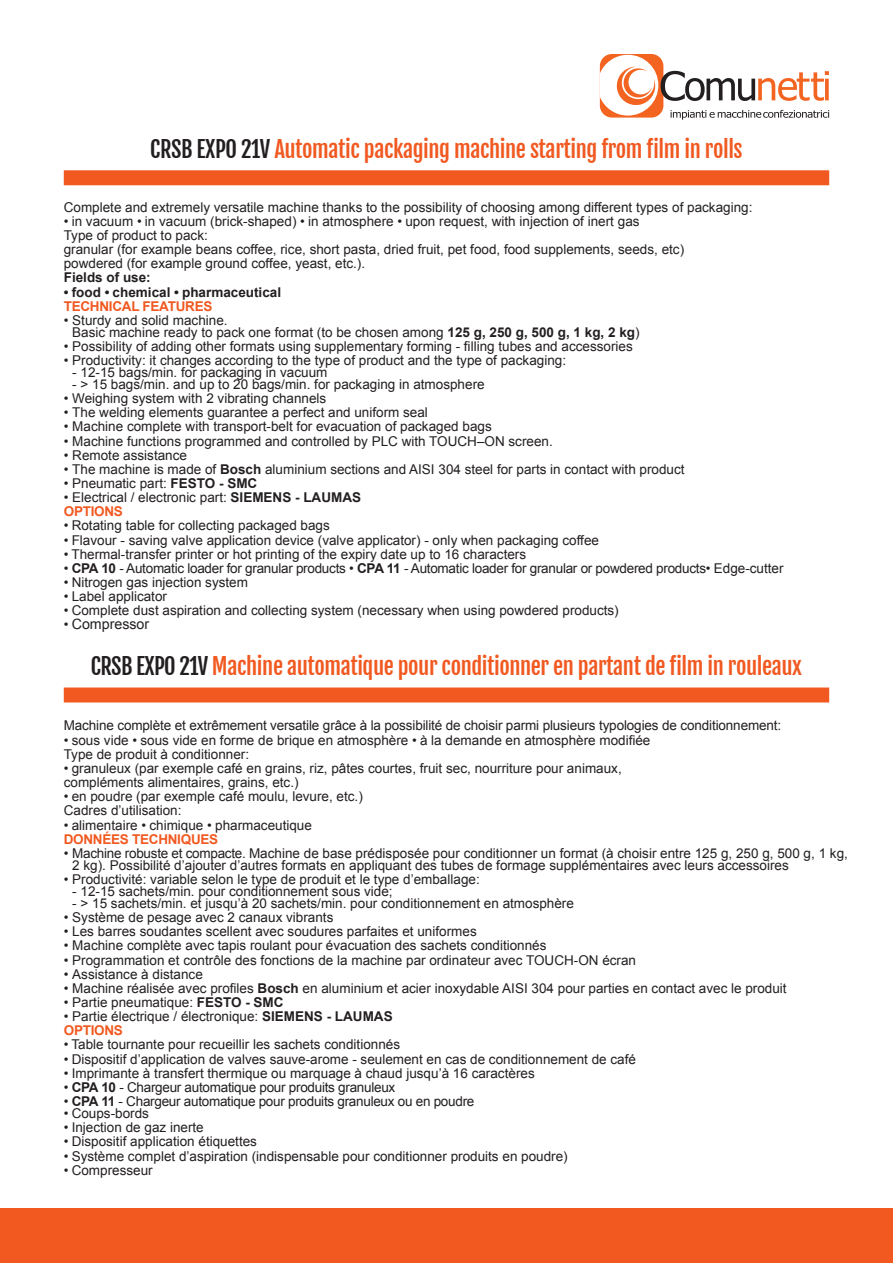
<style>
.page{position:relative;width:893px;height:1263px;background:#fff}
.page>*{position:absolute;margin:0;border:0;box-sizing:border-box;transform-origin:0 0}
.TITOLO_RETRO{font:22.5px "Fjalla One";letter-spacing:-.02em;color:#f15921}
.TESTO_RETRO{font:14.25px "Arial";color:#231f20}
.TESTO_RETRO-2{font:13.5px/12px "Arial";color:#231f20}
.TESTO_RETRO-3{font:13.5px "Arial";letter-spacing:-.02em;color:#231f20}
.TESTO_RETRO-4{font:700 13.5px "Arial";letter-spacing:-.02em;color:#f15921}
.TESTO_RETRO-5{font:700 13.5px "Arial";color:#231f20}
.s1{color:#231f20}
.s2{font-weight:700}
.s3{font-size:13.5px}
</style>
<div class="page">
<div style="left:0;top:1209px;width:893px;height:54px;background:#f15921"></div>
<div style="left:64px;top:170px;width:765px;height:15px;background:#f15921"></div>
<div style="left:64px;top:687px;width:765px;height:15px;background:#f15921"></div>
<svg style="left:600px;top:55px;width:229px;height:65px"></svg>
<p class="TITOLO_RETRO" style="left:150px;top:135px;width:594px"><span class="s1">CRSB EXPO 21V</span> Automatic packaging machine starting from film in rolls</p>
<p class="TESTO_RETRO-2" style="left:64px;top:201px;width:690px">Complete and extremely versatile machine thanks to the possibility of choosing among different types of packaging:</p>
<p class="TESTO_RETRO-2" style="left:64px;top:215px;width:577px">• in vacuum • in vacuum (brick-shaped) • in atmosphere • upon request, with injection of inert gas</p>
<p class="TESTO_RETRO-2" style="left:64px;top:229px;width:146px">Type of product to pack:</p>
<p class="TESTO_RETRO-2" style="left:64px;top:243px;width:622px">granular (for example beans coffee, rice, short pasta, dried fruit, pet food, food supplements, seeds, etc)</p>
<p class="TESTO_RETRO-2" style="left:64px;top:258px;width:303px">powdered (for example ground coffee, yeast, etc.).</p>
<p class="TESTO_RETRO-5" style="left:64px;top:269px;width:89px">Fields of use:</p>
<p class="TESTO_RETRO-5" style="left:64px;top:283px;width:219px">• food • chemical • pharmaceutical</p>
<p class="TESTO_RETRO-4" style="left:64px;top:297px;width:150px">TECHNICAL FEATURES</p>
<p class="TESTO_RETRO-2" style="left:72px;top:314px;width:569px;text-indent:-9px">• Sturdy and solid machine.<br>Basic machine ready to pack one format (to be chosen among <span class="s2">125 g, 250 g, 500 g, 1 kg, 2 kg</span>)</p>
<p class="TESTO_RETRO-2" style="left:64px;top:340px;width:570px">• Possibility of adding other formats using supplementary forming - filling tubes and accessories</p>
<p class="TESTO_RETRO-2" style="left:64px;top:354px;width:504px">• Productivity: it changes according to the type of product and the type of packaging:</p>
<p class="TESTO_RETRO-2" style="left:72px;top:366px;width:257px">- 12-15 bags/min. for packaging in vacuum</p>
<p class="TESTO_RETRO-2" style="left:72px;top:378px;width:414px">- &gt; 15 bags/min. and up to 20 bags/min. for packaging in atmosphere</p>
<p class="TESTO_RETRO-2" style="left:64px;top:392px;width:264px">• Weighing system with 2 vibrating channels</p>
<p class="TESTO_RETRO-2" style="left:64px;top:407px;width:366px">• The welding elements guarantee a perfect and uniform seal</p>
<p class="TESTO_RETRO-2" style="left:64px;top:421px;width:429px">• Machine complete with transport-belt for evacuation of packaged bags</p>
<p class="TESTO_RETRO-2" style="left:64px;top:435px;width:490px">• Machine functions programmed and controlled by PLC with TOUCH–ON screen.</p>
<p class="TESTO_RETRO-2" style="left:64px;top:449px;width:125px">• Remote assistance</p>
<p class="TESTO_RETRO-2" style="left:64px;top:463px;width:622px">• The machine is made of <span class="s2">Bosch</span> aluminium sections and AISI 304 steel for parts in contact with product</p>
<p class="TESTO_RETRO-2" style="left:64px;top:477px;width:195px">• Pneumatic part: <span class="s2">FESTO - SMC</span></p>
<p class="TESTO_RETRO-2" style="left:64px;top:491px;width:299px">• Electrical / electronic part: <span class="s2">SIEMENS - LAUMAS</span></p>
<p class="TESTO_RETRO-4" style="left:64px;top:503px;width:61px">OPTIONS</p>
<p class="TESTO_RETRO-2" style="left:64px;top:520px;width:268px">• Rotating table for collecting packaged bags</p>
<p class="TESTO_RETRO-2" style="left:64px;top:534px;width:537px">• Flavour - saving valve application device (valve applicator) - only when packaging coffee</p>
<p class="TESTO_RETRO-2" style="left:64px;top:548px;width:464px">• Thermal-transfer printer or hot printing of the expiry date up to 16 characters</p>
<p class="TESTO_RETRO-3" style="left:64px;top:560px;width:721px">• <span class="s2">CPA 10</span> - Automatic loader for granular products • <span class="s2">CPA 11</span> - Automatic loader for granular or powdered products• Edge-cutter</p>
<p class="TESTO_RETRO-2" style="left:64px;top:576px;width:186px">• Nitrogen gas injection system</p>
<p class="TESTO_RETRO-2" style="left:64px;top:590px;width:105px">• Label applicator</p>
<p class="TESTO_RETRO-2" style="left:64px;top:604px;width:556px">• Complete dust aspiration and collecting system (necessary when using powdered products)</p>
<p class="TESTO_RETRO" style="left:64px;top:616px;width:87px"><span class="s3">•</span> Compressor</p>
<p class="TITOLO_RETRO" style="left:91px;top:653px;width:713px"><span class="s1">CRSB EXPO 21V</span> Machine automatique pour conditionner en partant de film in rouleaux</p>
<p class="TESTO_RETRO-2" style="left:64px;top:720px;width:719px">Machine complète et extrêmement versatile grâce à la possibilité de choisir parmi plusieurs typologies de conditionnement:</p>
<p class="TESTO_RETRO-2" style="left:64px;top:734px;width:588px">• sous vide • sous vide en forme de brique en atmosphère • à la demande en atmosphère modifiée</p>
<p class="TESTO_RETRO-2" style="left:64px;top:748px;width:187px">Type de produit à conditionner:</p>
<p class="TESTO_RETRO-2" style="left:64px;top:762px;width:559px">• granuleux (par exemple café en grains, riz, pâtes courtes, fruit sec, nourriture pour animaux,</p>
<p class="TESTO_RETRO-2" style="left:64px;top:776px;width:236px">compléments alimentaires, grains, etc.)</p>
<p class="TESTO_RETRO-2" style="left:64px;top:790px;width:301px">• en poudre (par exemple café moulu, levure, etc.)</p>
<p class="TESTO_RETRO-2" style="left:64px;top:805px;width:119px">Cadres d’utilisation:</p>
<p class="TESTO_RETRO-2" style="left:64px;top:819px;width:250px">• alimentaire • chimique • pharmaceutique</p>
<p class="TESTO_RETRO-4" style="left:64px;top:830px;width:156px">DONNÉES TECHNIQUES</p>
<p class="TESTO_RETRO-2" style="left:72px;top:847px;width:777px;text-indent:-9px">• Machine robuste et compacte. Machine de base prédisposée pour conditionner un format (à choisir entre 125 g, 250 g, 500 g, 1 kg,<br>2 kg). Possibilité d’ajouter d’autres formats en appliquant des tubes de formage supplémentaires avec leurs accessoires</p>
<p class="TESTO_RETRO-2" style="left:64px;top:873px;width:417px">• Productivité: variable selon le type de produit et le type d’emballage:</p>
<p class="TESTO_RETRO-2" style="left:72px;top:885px;width:322px">- 12-15 sachets/min. pour conditionnement sous vide;</p>
<p class="TESTO_RETRO-2" style="left:72px;top:897px;width:503px">- &gt; 15 sachets/min. et jusqu’à 20 sachets/min. pour conditionnement en atmosphère</p>
<p class="TESTO_RETRO-2" style="left:64px;top:911px;width:271px">• Système de pesage avec 2 canaux vibrants</p>
<p class="TESTO_RETRO-2" style="left:64px;top:925px;width:414px">• Les barres soudantes scellent avec soudures parfaites et uniformes</p>
<p class="TESTO_RETRO-2" style="left:64px;top:940px;width:484px">• Machine complète avec tapis roulant pour évacuation des sachets conditionnés</p>
<p class="TESTO_RETRO-2" style="left:64px;top:954px;width:574px">• Programmation et contrôle des fonctions de la machine par ordinateur avec TOUCH-ON écran</p>
<p class="TESTO_RETRO-2" style="left:64px;top:968px;width:141px">• Assistance à distance</p>
<p class="TESTO_RETRO-2" style="left:64px;top:982px;width:724px">• Machine réalisée avec profiles <span class="s2">Bosch</span> en aluminium et acier inoxydable AISI 304 pour parties en contact avec le produit</p>
<p class="TESTO_RETRO-2" style="left:64px;top:996px;width:221px">• Partie pneumatique: <span class="s2">FESTO - SMC</span></p>
<p class="TESTO_RETRO-2" style="left:64px;top:1010px;width:330px">• Partie électrique / électronique: <span class="s2">SIEMENS - LAUMAS</span></p>
<p class="TESTO_RETRO-4" style="left:64px;top:1022px;width:61px">OPTIONS</p>
<p class="TESTO_RETRO-2" style="left:64px;top:1039px;width:338px">• Table tournante pour recueillir les sachets conditionnés</p>
<p class="TESTO_RETRO-2" style="left:64px;top:1053px;width:574px">• Dispositif d’application de valves sauve-arome - seulement en cas de conditionnement de café</p>
<p class="TESTO_RETRO-2" style="left:64px;top:1067px;width:472px">• Imprimante à transfert thermique ou marquage à chaud jusqu’à 16 caractères</p>
<p class="TESTO_RETRO-3" style="left:64px;top:1079px;width:333px">• <span class="s2">CPA 10</span> - Chargeur automatique pour produits granuleux</p>
<p class="TESTO_RETRO-3" style="left:64px;top:1094px;width:412px">• <span class="s2">CPA 11</span> - Chargeur automatique pour produits granuleux ou en poudre</p>
<p class="TESTO_RETRO-2" style="left:64px;top:1107px;width:87px">• Coups-bords</p>
<p class="TESTO_RETRO-2" style="left:64px;top:1121px;width:142px">• Injection de gaz inerte</p>
<p class="TESTO_RETRO-2" style="left:64px;top:1135px;width:195px">• Dispositif application étiquettes</p>
<p class="TESTO_RETRO-2" style="left:64px;top:1150px;width:505px">• Système complet d’aspiration (indispensable pour conditionner produits en poudre)</p>
<p class="TESTO_RETRO-2" style="left:64px;top:1164px;width:90px">• Compresseur</p>
</div>
